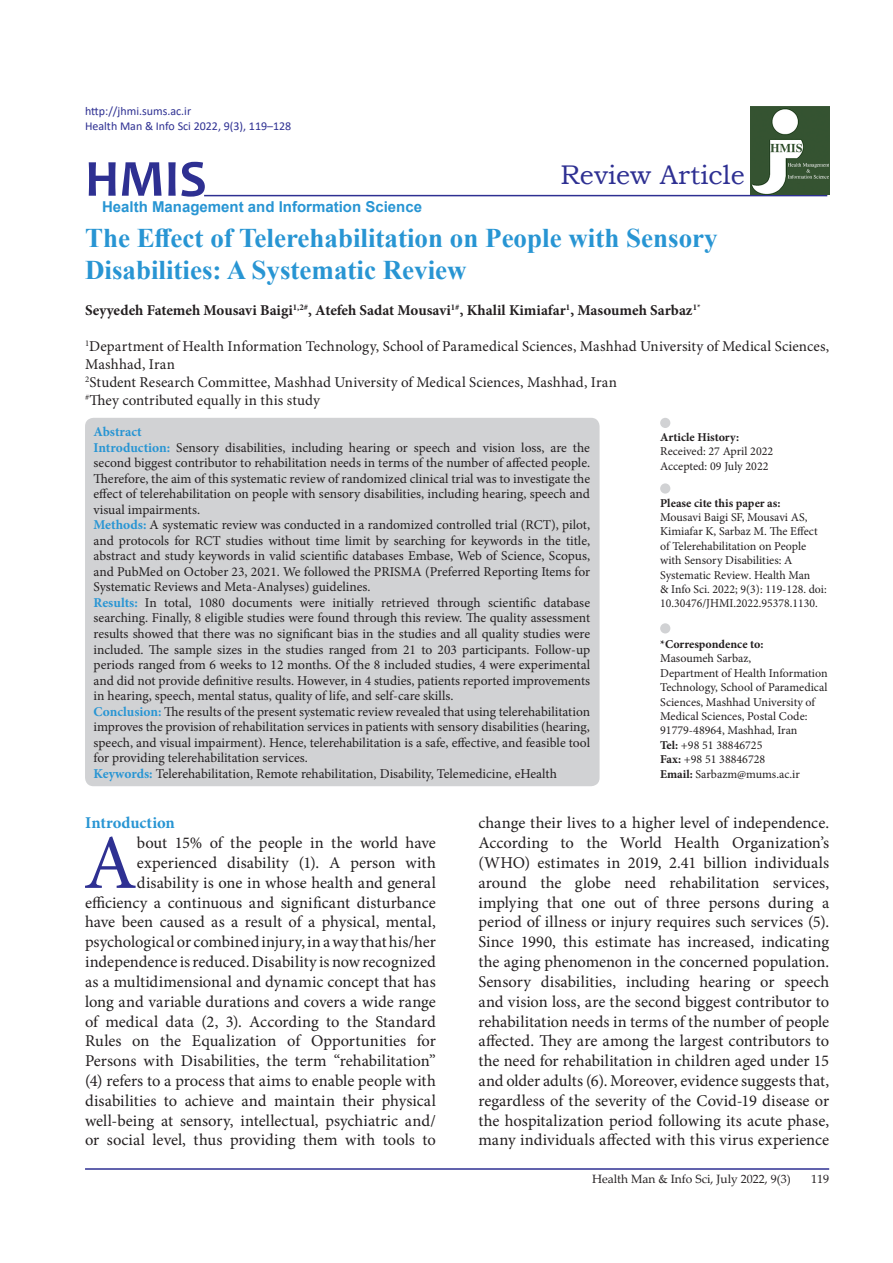
<style>
.page{position:relative;width:893px;height:1263px;background:#fff}
.page>*{position:absolute;margin:0;border:0;box-sizing:border-box;transform-origin:0 0}
.t1{font:77.4px "Minion Pro";color:#2e3092}
.t2{font:700 52.5px "Candara";color:#2e3092}
.t3{font:700 27px/32.4px "Times New Roman";color:#2895d3}
.t4{font:27px "Bookman Old Style";color:#2e3092}
.t5{font:16.5px/19.8px "Minion Pro";color:#231f20;text-align:right}
.t6{font:700 16.5px "Minion Pro";letter-spacing:-.005em;color:#2895d3}
.t7{font:15px/18px "Minion Pro";letter-spacing:.005em;color:#231f20}
.t8{font:700 15px "Minion Pro";color:#231f20}
.t9{font:700 15px "Arial";color:#2895d3}
.t10{font:13.5px/15.5px "Minion Pro";color:#231f20}
.t11{font:12px/14.4px "Minion Pro";color:#231f20}
.t12{font:12px/14.4px "Calibri";color:#2e3092}
.t13{font:700 12px "Minion Pro";color:#231f20}
.t14{font:12px "Palatino Linotype";color:#231f20}
.s1{font-weight:700;color:#2895d3}
.s2{font-weight:700}
</style>
<div class="page">
<hr style="left:85px;top:1168px;width:744px;height:2px;background:#2e3092">
<hr style="left:204px;top:195px;width:623px;height:1px;background:#2e3092">
<img style="left:751px;top:106px;width:78px;height:89px">
<div style="left:85px;top:418px;width:515px;height:368px;background:#d1d2d4;border-radius:9px"></div>
<div style="left:660px;top:418px;width:10px;height:10px;background:#d1d2d4;border-radius:50%"></div>
<div style="left:660px;top:623px;width:10px;height:10px;background:#d1d2d4;border-radius:50%"></div>
<div style="left:660px;top:483px;width:10px;height:11px;background:#d1d2d4;border-radius:50%"></div>
<p class="t12" style="left:85px;top:104px;width:208px">http://jhmi.sums.ac.ir<br>Health Man &amp; Info Sci 2022, 9(3), 119–128</p>
<h2 class="t2" style="left:85px;top:146px;width:123px">HMIS</h2>
<p class="t9" style="left:102px;top:196px;width:322px">Health Management and Information Science</p>
<h3 class="t4" style="left:561px;top:157px;width:186px">Review Article</h3>
<h3 class="t3" style="left:85px;top:221px;width:634px">The Effect of Telerehabilitation on People with Sensory<br>Disabilities: A Systematic Review</h3>
<p class="t8" style="left:85px;top:300px;width:617px">Seyyedeh Fatemeh Mousavi Baigi<sup>1,2#</sup>, Atefeh Sadat Mousavi<sup>1#</sup>, Khalil Kimiafar<sup>1</sup>, Masoumeh Sarbaz<sup>1*</sup></p>
<p class="t7" style="left:85px;top:338px;width:746px"><sup>1</sup>Department of Health Information Technology, School of Paramedical Sciences, Mashhad University of Medical Sciences, Mashhad, Iran<br><sup>2</sup>Student Research Committee, Mashhad University of Medical Sciences, Mashhad, Iran<br><sup>#</sup>They contributed equally in this study</p>
<p class="t13" style="left:660px;top:429px;width:80px">Article History:</p>
<p class="t11" style="left:660px;top:444px;width:115px">Received: 27 April 2022<br>Accepted: 09 July 2022</p>
<p class="t10" style="left:94px;top:424px;width:498px"><span class="s1">Abstract<br>Introduction:</span> Sensory disabilities, including hearing or speech and vision loss, are the second biggest contributor to rehabilitation needs in terms of the number of affected people.<br>Therefore, the aim of this systematic review of randomized clinical trial was to investigate the effect of telerehabilitation on people with sensory disabilities, including hearing, speech and visual impairments.<br><span class="s1">Methods:</span> A systematic review was conducted in a randomized controlled trial (RCT), pilot, and protocols for RCT studies without time limit by searching for keywords in the title, abstract and study keywords in valid scientific databases Embase, Web of Science, Scopus, and PubMed on October 23, 2021. We followed the PRISMA (Preferred Reporting Items for Systematic Reviews and Meta-Analyses) guidelines.<br><span class="s1">Results:</span> In total, 1080 documents were initially retrieved through scientific database searching. Finally, 8 eligible studies were found through this review. The quality assessment results showed that there was no significant bias in the studies and all quality studies were included. The sample sizes in the studies ranged from 21 to 203 participants. Follow-up periods ranged from 6 weeks to 12 months. Of the 8 included studies, 4 were experimental and did not provide definitive results. However, in 4 studies, patients reported improvements in hearing, speech, mental status, quality of life, and self-care skills.<br><span class="s1">Conclusion:</span> The results of the present systematic review revealed that using telerehabilitation improves the provision of rehabilitation services in patients with sensory disabilities (hearing, speech, and visual impairment). Hence, telerehabilitation is a safe, effective, and feasible tool for providing telerehabilitation services.<br><span class="s1">Keywords:</span> Telerehabilitation, Remote rehabilitation, Disability, Telemedicine, eHealth</p>
<p class="t13" style="left:660px;top:494px;width:122px">Please cite this paper as:</p>
<p class="t11" style="left:660px;top:510px;width:168px">Mousavi Baigi SF, Mousavi AS,<br>Kimiafar K, Sarbaz M. The Effect of Telerehabilitation on People with Sensory Disabilities: A<br>Systematic Review. Health Man<br>&amp; Info Sci. 2022; 9(3): 119-128. doi:<br>10.30476/JHMI.2022.95378.1130.</p>
<p class="t13" style="left:660px;top:636px;width:105px">*Correspondence to:</p>
<p class="t11" style="left:660px;top:651px;width:169px">Masoumeh Sarbaz,<br>Department of Health Information<br>Technology, School of Paramedical<br>Sciences, Mashhad University of<br>Medical Sciences, Postal Code:<br>91779-48964, Mashhad, Iran<br><span class="s2">Tel:</span> +98 51 38846725<br><span class="s2">Fax:</span> +98 51 38846728<br><span class="s2">Email:</span> Sarbazm@mums.ac.ir</p>
<p class="t6" style="left:85px;top:811px;width:91px">Introduction</p>
<h1 class="t1" style="left:83px;top:811px;width:55px">A</h1>
<p class="t5" style="left:85px;top:833px;width:352px">bout 15% of the people in the world have experienced disability (1). A person with disability is one in whose health and general efficiency a continuous and significant disturbance have been caused as a result of a physical, mental, psychological or combined injury, in a way that his/her independence is reduced. Disability is now recognized as a multidimensional and dynamic concept that has long and variable durations and covers a wide range of medical data (2, 3). According to the Standard Rules on the Equalization of Opportunities for Persons with Disabilities, the term “rehabilitation” (4) refers to a process that aims to enable people with disabilities to achieve and maintain their physical well-being at sensory, intellectual, psychiatric and/ or social level, thus providing them with tools to</p>
<p class="t5" style="left:478px;top:813px;width:352px;text-align:justify">change their lives to a higher level of independence.<br>According to the World Health Organization’s (WHO) estimates in 2019, 2.41 billion individuals around the globe need rehabilitation services, implying that one out of three persons during a period of illness or injury requires such services (5).<br>Since 1990, this estimate has increased, indicating the aging phenomenon in the concerned population.<br>Sensory disabilities, including hearing or speech and vision loss, are the second biggest contributor to rehabilitation needs in terms of the number of people affected. They are among the largest contributors to the need for rehabilitation in children aged under 15 and older adults (6). Moreover, evidence suggests that, regardless of the severity of the Covid-19 disease or the hospitalization period following its acute phase, many individuals affected with this virus experience</p>
<p class="t14" style="left:592px;top:1170px;width:200px">Health Man &amp; Info Sci, July 2022, 9(3)</p>
<p class="t14" style="left:811px;top:1170px;width:19px">119</p>
</div>
